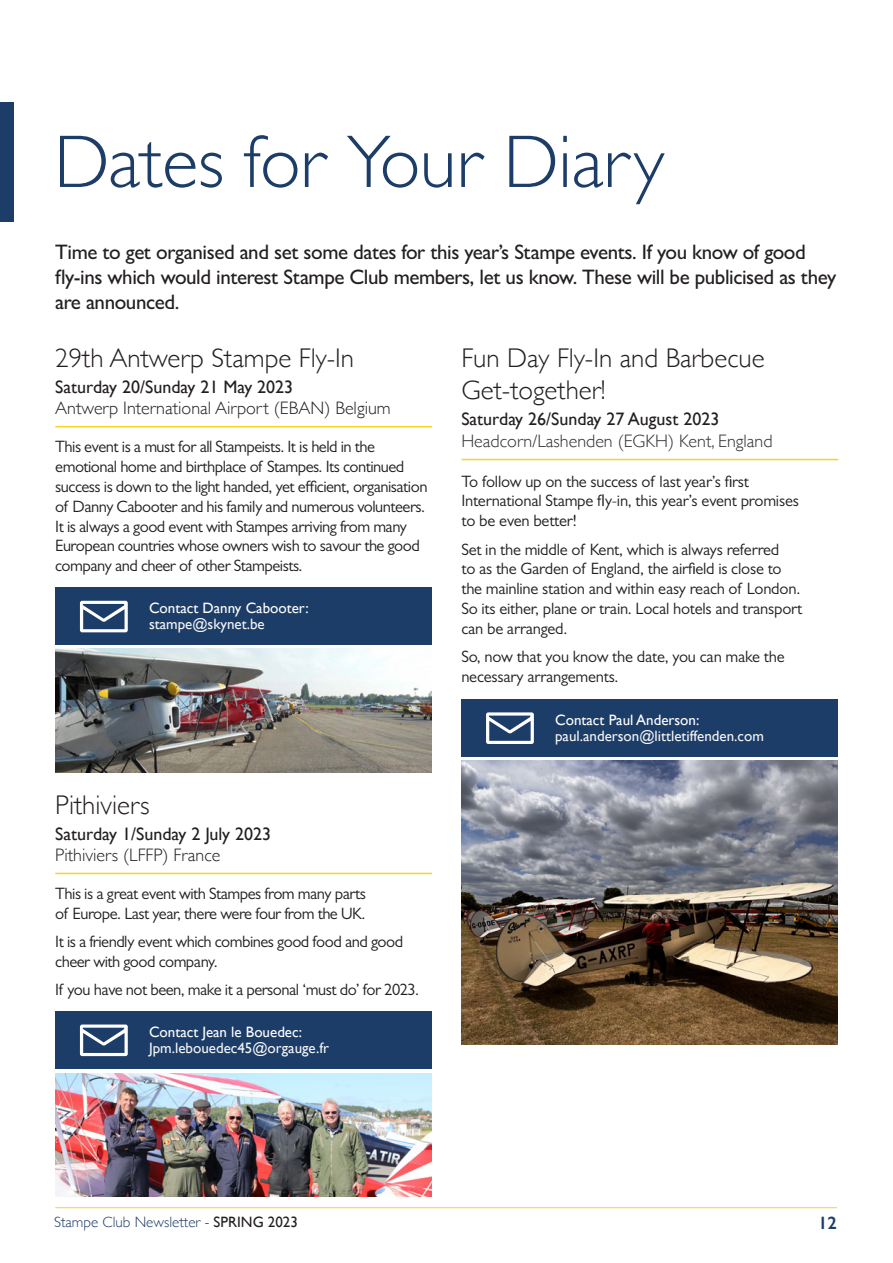
<style>
.page{position:relative;width:893px;height:1263px;background:#fff}
.page>*{position:absolute;margin:0;border:0;box-sizing:border-box;transform-origin:0 0}
.t1{font:300 75px "Gill Sans MT Pro";color:#1d3d69}
.sub_head{font:300 27px/32.4px "Gill Sans";color:#231f20}
.body_copy{font:500 21px/25.2px "Gill Sans MT Pro";letter-spacing:-.02em;color:#231f20}
.date{font:18px "Gill Sans";color:#231f20}
.location{font:300 18px "Gill Sans";color:#231f20}
.location-2{font:300 18px "Gill Sans";color:#312f30}
.t2{font:600 18px "Gill Sans";color:#1d3d69}
.body_copy-2{font:16.5px/19.8px "Gill Sans MT Pro";letter-spacing:-.03em;color:#231f20}
.body_text{font:15px/16.5px "Gill Sans";color:#f5f5f6}
.body_text-2{font:15px/16.5px "Gill Sans";color:#fff}
.t3{font:300 15px "Gill Sans";color:#1d3d69}
.s1{color:#f5f5f6}
.s2{color:#fff}
.s3{color:#231f20}
.s4{font-weight:400;color:#231f20}
</style>
<div class="page">
<hr style="left:55px;top:1207px;width:782px;height:1px;background:#f7d41f">
<div style="left:0;top:102px;width:14px;height:119px;background:#1d3d69"></div>
<div style="left:461px;top:699px;width:377px;height:57px;background:#1d3d69"></div>
<svg style="left:486px;top:712px;width:48px;height:32px"></svg>
<hr style="left:462px;top:459px;width:376px;height:1px;background:#f7d41f">
<div style="left:55px;top:1011px;width:377px;height:57px;background:#1d3d69"></div>
<svg style="left:80px;top:1024px;width:48px;height:32px"></svg>
<hr style="left:55px;top:873px;width:377px;height:1px;background:#f7d41f">
<img style="left:55px;top:1073px;width:377px;height:123px">
<img style="left:461px;top:760px;width:377px;height:284px">
<hr style="left:55px;top:426px;width:377px;height:1px;background:#f7d41f">
<div style="left:55px;top:587px;width:377px;height:58px;background:#1d3d69"></div>
<svg style="left:80px;top:601px;width:48px;height:31px"></svg>
<img style="left:55px;top:649px;width:377px;height:123px">
<p class="t1" style="left:54px;top:117px;width:612px">Dates for Your Diary</p>
<p class="body_copy" style="left:55px;top:239px;width:783px">Time to get organised and set some dates for this year’s Stampe events. If you know of good fly-ins which would interest Stampe Club members, let us know. These will be publicised as they are announced.</p>
<p class="sub_head" style="left:55px;top:341px;width:300px">29th Antwerp Stampe Fly-In</p>
<p class="date" style="left:55px;top:376px;width:240px">Saturday 20/Sunday 21 May 2023</p>
<p class="location" style="left:55px;top:394px;width:337px">Antwerp International Airport (EBAN) Belgium</p>
<p class="body_copy-2" style="left:55px;top:437px;width:374px">This event is a must for all Stampeists. It is held in the emotional home and birthplace of Stampes. Its continued success is down to the light handed, yet efficient, organisation of Danny Cabooter and his family and numerous volunteers.<br>It is always a good event with Stampes arriving from many European countries whose owners wish to savour the good company and cheer of other Stampeists.</p>
<p class="body_text-2" style="left:149px;top:599px;width:161px">Contact Danny Cabooter: <span class="s1">stampe@skynet.be</span></p>
<p class="sub_head" style="left:55px;top:787px;width:96px">Pithiviers</p>
<p class="date" style="left:55px;top:823px;width:217px">Saturday 1/Sunday 2 July 2023</p>
<p class="location" style="left:55px;top:841px;width:167px">Pithiviers (LFFP) France</p>
<p class="body_copy-2" style="left:55px;top:883px;width:312px">This is a great event with Stampes from many parts of Europe. Last year, there were four from the UK.</p>
<p class="body_copy-2" style="left:55px;top:932px;width:349px">It is a friendly event which combines good food and good cheer with good company.</p>
<p class="body_copy-2" style="left:55px;top:980px;width:365px">If you have not been, make it a personal ‘must do’ for 2023.</p>
<p class="body_text" style="left:149px;top:1023px;width:181px"><span class="s2">Contact Jean le Bouedec:<br></span>Jpm.lebouedec45@orgauge.fr</p>
<p class="sub_head" style="left:461px;top:341px;width:305px">Fun Day Fly-In and Barbecue<br>Get-together!</p>
<p class="date" style="left:461px;top:408px;width:259px">Saturday 26/Sunday 27 August 2023</p>
<p class="location-2" style="left:461px;top:427px;width:313px">Headcorn/Lashenden (EGKH) Kent, England</p>
<p class="body_copy-2" style="left:461px;top:471px;width:339px">To follow up on the success of last year’s first<br>International Stampe fly-in, this year’s event promises to be even better!</p>
<p class="body_copy-2" style="left:461px;top:539px;width:343px">Set in the middle of Kent, which is always referred<br>to as the Garden of England, the airfield is close to the mainline station and within easy reach of London.<br>So its either, plane or train. Local hotels and transport can be arranged.</p>
<p class="body_copy-2" style="left:461px;top:646px;width:325px">So, now that you know the date, you can make the necessary arrangements.</p>
<p class="body_text" style="left:555px;top:711px;width:210px"><span class="s2">Contact Paul Anderson: </span>paul.anderson@littletiffenden.com</p>
<p class="t3" style="left:54px;top:1211px;width:245px">Stampe Club Newsletter <span class="s3">-</span> <span class="s4">SPRING 2023</span></p>
<p class="t2" style="left:818px;top:1212px;width:21px">12</p>
</div>
